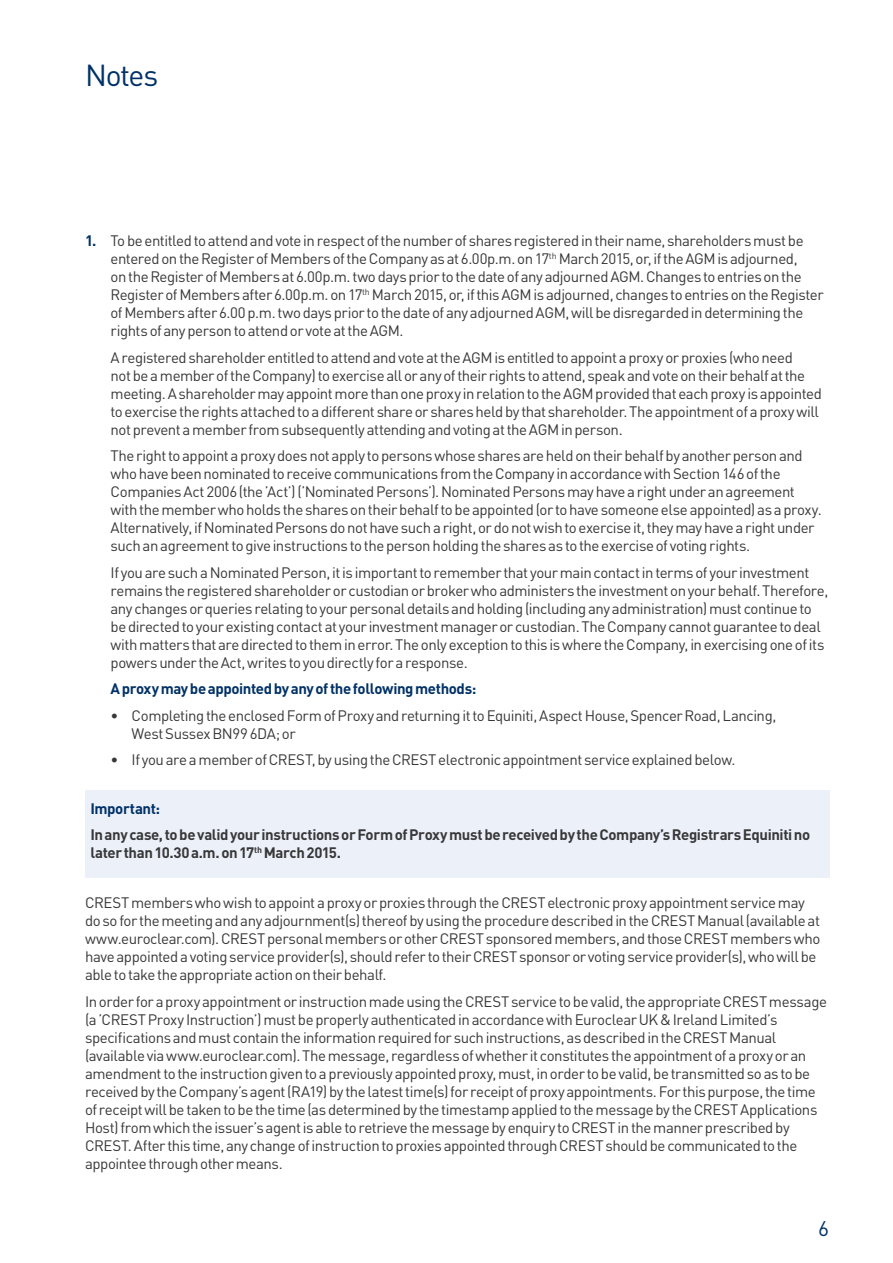
<style>
.page{position:relative;width:893px;height:1263px;background:#fff}
.page>*{position:absolute;margin:0;border:0;box-sizing:border-box;transform-origin:0 0}
.t1{font:30px "DIN";letter-spacing:-.045em;color:#003167}
.t2{font:21px "DIN";color:#003167}
.t3{font:15px/18px "DIN";letter-spacing:-.03em;color:#383839}
.t4{font:700 15px/18px "DIN";letter-spacing:-.025em;color:#383839}
.t5{font:700 15px "DIN";letter-spacing:-.025em;color:#003167}
.s1{font-weight:700;color:#003167}
</style>
<div class="page">
<div style="left:85px;top:791px;width:744px;height:87px;background:#ecf0f9"></div>
<h1 class="t1" style="left:85px;top:57px;width:75px">Notes</h1>
<p class="t3" style="left:111px;top:232px;width:715px;text-indent:-26px"><span class="s1">1.</span> To be entitled to attend and vote in respect of the number of shares registered in their name, shareholders must be entered on the Register of Members of the Company as at 6.00p.m. on 17<sup>th</sup> March 2015, or, if the AGM is adjourned,<br>on the Register of Members at 6.00p.m. two days prior to the date of any adjourned AGM. Changes to entries on the Register of Members after 6.00p.m. on 17<sup>th</sup> March 2015, or, if this AGM is adjourned, changes to entries on the Register of Members after 6.00 p.m. two days prior to the date of any adjourned AGM, will be disregarded in determining the rights of any person to attend or vote at the AGM.</p>
<p class="t3" style="left:111px;top:348px;width:713px">A registered shareholder entitled to attend and vote at the AGM is entitled to appoint a proxy or proxies (who need<br>not be a member of the Company) to exercise all or any of their rights to attend, speak and vote on their behalf at the meeting. A shareholder may appoint more than one proxy in relation to the AGM provided that each proxy is appointed to exercise the rights attached to a different share or shares held by that shareholder. The appointment of a proxy will not prevent a member from subsequently attending and voting at the AGM in person.</p>
<p class="t3" style="left:111px;top:447px;width:713px">The right to appoint a proxy does not apply to persons whose shares are held on their behalf by another person and who have been nominated to receive communications from the Company in accordance with Section 146 of the Companies Act 2006 (the ’Act’) (’Nominated Persons’). Nominated Persons may have a right under an agreement with the member who holds the shares on their behalf to be appointed (or to have someone else appointed) as a proxy.<br>Alternatively, if Nominated Persons do not have such a right, or do not wish to exercise it, they may have a right under such an agreement to give instructions to the person holding the shares as to the exercise of voting rights.</p>
<p class="t3" style="left:111px;top:563px;width:719px">If you are such a Nominated Person, it is important to remember that your main contact in terms of your investment remains the registered shareholder or custodian or broker who administers the investment on your behalf. Therefore, any changes or queries relating to your personal details and holding (including any administration) must continue to be directed to your existing contact at your investment manager or custodian. The Company cannot guarantee to deal with matters that are directed to them in error. The only exception to this is where the Company, in exercising one of its powers under the Act, writes to you directly for a response.</p>
<p class="t5" style="left:111px;top:679px;width:367px">A proxy may be appointed by any of the following methods:</p>
<p class="t3" style="left:132px;top:706px;width:646px;text-indent:-21px">• Completing the enclosed Form of Proxy and returning it to Equiniti, Aspect House, Spencer Road, Lancing,<br>West Sussex BN99 6DA; or</p>
<p class="t3" style="left:111px;top:751px;width:626px">• If you are a member of CREST, by using the CREST electronic appointment service explained below.</p>
<p class="t5" style="left:90px;top:799px;width:71px">Important:</p>
<p class="t4" style="left:90px;top:825px;width:721px">In any case, to be valid your instructions or Form of Proxy must be received by the Company’s Registrars Equiniti no later than 10.30 a.m. on 17<sup>th</sup> March 2015.</p>
<p class="t3" style="left:85px;top:894px;width:737px">CREST members who wish to appoint a proxy or proxies through the CREST electronic proxy appointment service may do so for the meeting and any adjournment(s) thereof by using the procedure described in the CREST Manual (available at www.euroclear.com). CREST personal members or other CREST sponsored members, and those CREST members who have appointed a voting service provider(s), should refer to their CREST sponsor or voting service provider(s), who will be able to take the appropriate action on their behalf.</p>
<p class="t3" style="left:85px;top:992px;width:743px">In order for a proxy appointment or instruction made using the CREST service to be valid, the appropriate CREST message (a ’CREST Proxy Instruction’) must be properly authenticated in accordance with Euroclear UK &amp; Ireland Limited’s specifications and must contain the information required for such instructions, as described in the CREST Manual (available via www.euroclear.com). The message, regardless of whether it constitutes the appointment of a proxy or an amendment to the instruction given to a previously appointed proxy, must, in order to be valid, be transmitted so as to be received by the Company’s agent (RA19) by the latest time(s) for receipt of proxy appointments. For this purpose, the time of receipt will be taken to be the time (as determined by the timestamp applied to the message by the CREST Applications Host) from which the issuer’s agent is able to retrieve the message by enquiry to CREST in the manner prescribed by CREST. After this time, any change of instruction to proxies appointed through CREST should be communicated to the appointee through other means.</p>
<h2 class="t2" style="left:818px;top:1215px;width:12px">6</h2>
</div>
